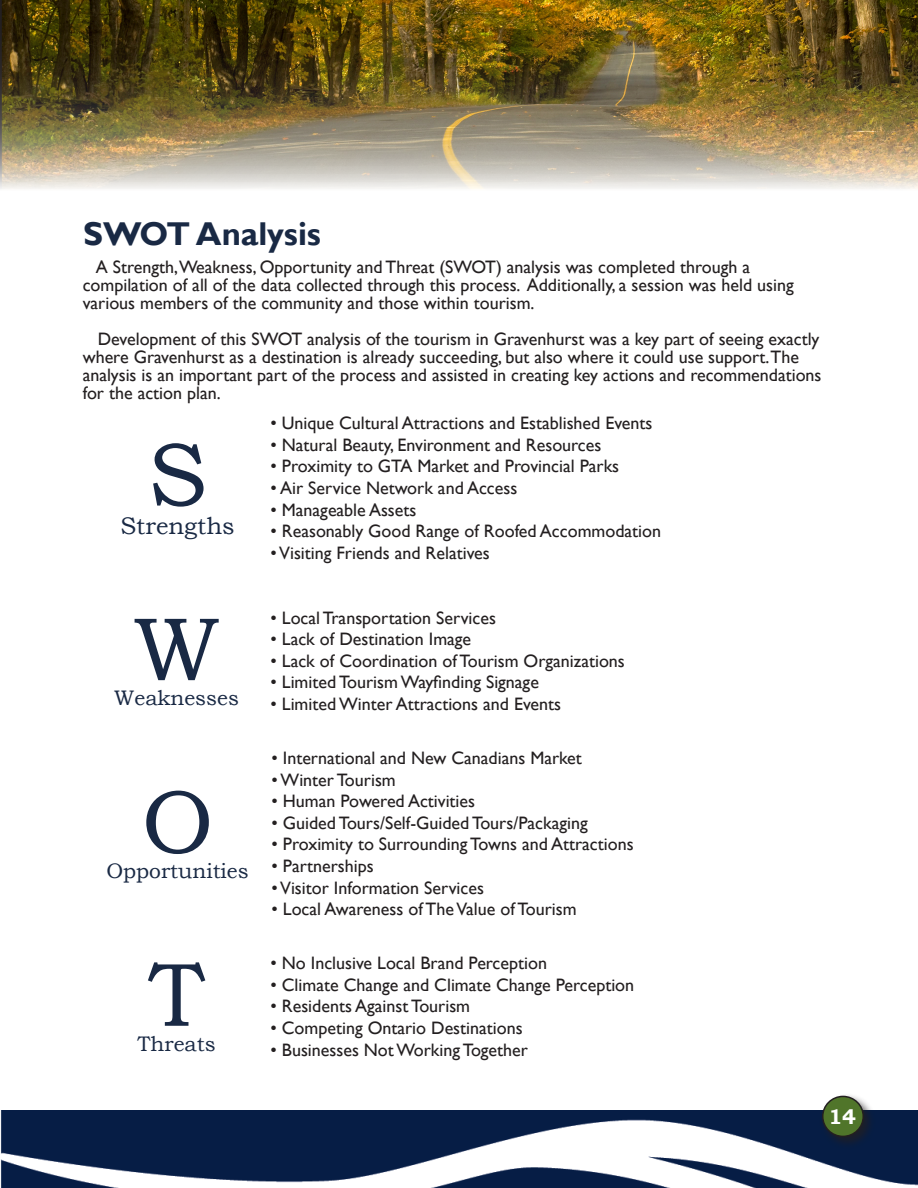
<style>
.page{position:relative;width:918px;height:1188px;background:#fff}
.page>*{position:absolute;margin:0;border:0;box-sizing:border-box;transform-origin:0 0}
.t1{font:90px "Bookman Old Style";color:#192944}
.t2{font:700 33px "Gill Sans";color:#192944}
.t3{font:24px "Bookman Old Style";color:#192944}
.t4{font:21px "Bookman Old Style";color:#192944}
.t5{font:700 21px "Bookman Old Style";color:#fff}
.t6{font:18px/18px "Gill Sans";color:#231f20}
</style>
<div class="page">
<img style="left:0;top:0;width:918px;height:189px">
<img style="left:1px;top:1110px;width:917px;height:78px">
<div style="left:819px;top:1093px;width:57px;height:56px;background:#231f20;opacity:.75"></div>
<div style="left:823px;top:1096px;width:40px;height:40px;background:#50752a;border-radius:50%"></div>
<div style="left:822px;top:1096px;width:42px;height:41px;border:2px solid #231f20;border-radius:50%"></div>
<p class="t2" style="left:83px;top:214px;width:239px">SWOT Analysis</p>
<p class="t6" style="left:83px;top:258px;width:713px;text-indent:13px">A Strength,Weakness, Opportunity and Threat (SWOT) analysis was completed through a compilation of all of the data collected through this process. Additionally, a session was held using various members of the community and those within tourism.</p>
<p class="t6" style="left:83px;top:330px;width:740px;text-indent:15px">Development of this SWOT analysis of the tourism in Gravenhurst was a key part of seeing exactly where Gravenhurst as a destination is already succeeding, but also where it could use support.The analysis is an important part of the process and assisted in creating key actions and recommendations for the action plan.</p>
<p class="t1" style="left:148px;top:416px;width:61px">S</p>
<p class="t3" style="left:120px;top:511px;width:116px">Strengths</p>
<p class="t1" style="left:133px;top:591px;width:88px">W</p>
<p class="t4" style="left:114px;top:685px;width:126px">Weaknesses</p>
<p class="t1" style="left:142px;top:764px;width:73px">O</p>
<p class="t4" style="left:106px;top:857px;width:144px">Opportunities</p>
<p class="t1" style="left:149px;top:936px;width:57px">T</p>
<p class="t4" style="left:138px;top:1030px;width:80px">Threats</p>
<p class="t6" style="left:271px;top:414px;width:383px">• Unique Cultural Attractions and Established Events</p>
<p class="t6" style="left:271px;top:436px;width:332px">• Natural Beauty, Environment and Resources</p>
<p class="t6" style="left:271px;top:458px;width:350px">• Proximity to GTA Market and Provincial Parks</p>
<p class="t6" style="left:271px;top:479px;width:248px">• Air Service Network and Access</p>
<p class="t6" style="left:271px;top:501px;width:147px">• Manageable Assets</p>
<p class="t6" style="left:271px;top:522px;width:392px">• Reasonably Good Range of Roofed Accommodation</p>
<p class="t6" style="left:271px;top:544px;width:221px">• Visiting Friends and Relatives</p>
<p class="t6" style="left:271px;top:609px;width:227px">• Local Transportation Services</p>
<p class="t6" style="left:271px;top:630px;width:202px">• Lack of Destination Image</p>
<p class="t6" style="left:271px;top:652px;width:356px">• Lack of Coordination of Tourism Organizations</p>
<p class="t6" style="left:271px;top:674px;width:270px">• Limited Tourism Wayfinding Signage</p>
<p class="t6" style="left:271px;top:695px;width:292px">• Limited Winter Attractions and Events</p>
<p class="t6" style="left:271px;top:749px;width:312px">• International and New Canadians Market</p>
<p class="t6" style="left:271px;top:771px;width:126px">• Winter Tourism</p>
<p class="t6" style="left:271px;top:792px;width:205px">• Human Powered Activities</p>
<p class="t6" style="left:271px;top:814px;width:318px">• Guided Tours/Self-Guided Tours/Packaging</p>
<p class="t6" style="left:271px;top:836px;width:364px">• Proximity to Surrounding Towns and Attractions</p>
<p class="t6" style="left:271px;top:857px;width:104px">• Partnerships</p>
<p class="t6" style="left:271px;top:879px;width:214px">• Visitor Information Services</p>
<p class="t6" style="left:271px;top:900px;width:307px">• Local Awareness of The Value of Tourism</p>
<p class="t6" style="left:271px;top:954px;width:278px">• No Inclusive Local Brand Perception</p>
<p class="t6" style="left:271px;top:976px;width:365px">• Climate Change and Climate Change Perception</p>
<p class="t6" style="left:271px;top:998px;width:201px">• Residents Against Tourism</p>
<p class="t6" style="left:271px;top:1019px;width:254px">• Competing Ontario Destinations</p>
<p class="t6" style="left:271px;top:1041px;width:259px">• Businesses Not Working Together</p>
<p class="t5" style="left:828px;top:1102px;width:29px">14</p>
</div>
